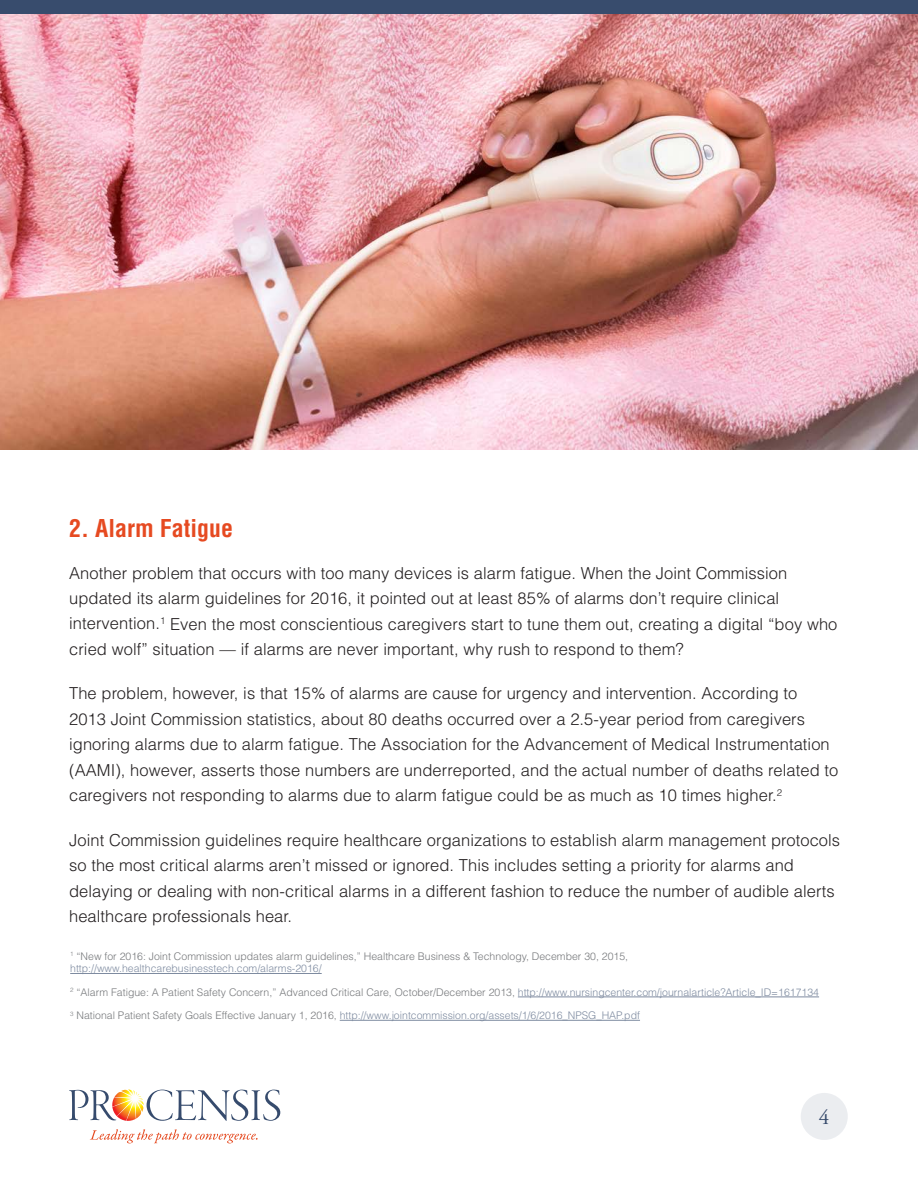
<style>
.page{position:relative;width:918px;height:1188px;background:#fff}
.page>*{position:absolute;margin:0;border:0;box-sizing:border-box;transform-origin:0 0}
.t1{font:700 condensed 24px "Helvetica LT Std";color:#e64a21}
.t2{font:21px "Adobe Garamond Pro";color:#384c6d}
.t3{font:300 16.5px/25.5px "Helvetica LT Std";letter-spacing:.005em;color:#231f20}
.t4{font:300 10.5px/12.6px "Helvetica LT Std";color:#76787b}
.t5{font:300 10.5px "Helvetica LT Std";color:#7e8ba0}
.s1{color:#7e8ba0}
.s2{color:#76787b}
</style>
<div class="page">
<div style="left:801px;top:1093px;width:47px;height:47px;background:#ebedf0;border-radius:50%"></div>
<svg style="left:69px;top:1089px;width:211px;height:32px"></svg>
<svg style="left:90px;top:1129px;width:168px;height:14px"></svg>
<img style="left:1px;top:14px;width:917px;height:435px">
<div style="left:1px;top:1px;width:917px;height:13px;background:#384c6d"></div>
<hr style="left:70px;top:973px;width:252px;height:1px;background:#7e8ba0">
<hr style="left:518px;top:997px;width:301px;height:1px;background:#7e8ba0">
<hr style="left:340px;top:1020px;width:300px;height:1px;background:#7e8ba0">
<p class="t1" style="left:69px;top:513px;width:166px">2. Alarm Fatigue</p>
<p class="t3" style="left:69px;top:560px;width:770px">Another problem that occurs with too many devices is alarm fatigue. When the Joint Commission updated its alarm guidelines for 2016, it pointed out at least 85% of alarms don’t require clinical intervention.<sup>1</sup> Even the most conscientious caregivers start to tune them out, creating a digital “boy who cried wolf” situation — if alarms are never important, why rush to respond to them?</p>
<p class="t3" style="left:69px;top:681px;width:771px">The problem, however, is that 15% of alarms are cause for urgency and intervention. According to 2013 Joint Commission statistics, about 80 deaths occurred over a 2.5-year period from caregivers ignoring alarms due to alarm fatigue. The Association for the Advancement of Medical Instrumentation (AAMI), however, asserts those numbers are underreported, and the actual number of deaths related to caregivers not responding to alarms due to alarm fatigue could be as much as 10 times higher.<sup>2</sup></p>
<p class="t3" style="left:69px;top:827px;width:773px">Joint Commission guidelines require healthcare organizations to establish alarm management protocols so the most critical alarms aren’t missed or ignored. This includes setting a priority for alarms and delaying or dealing with non-critical alarms in a different fashion to reduce the number of audible alerts healthcare professionals hear.</p>
<p class="t4" style="left:70px;top:950px;width:559px"><sup>1</sup> “New for 2016: Joint Commission updates alarm guidelines,” Healthcare Business &amp; Technology, December 30, 2015, <span class="s1">http://www.healthcarebusinesstech.com/alarms-2016/</span></p>
<p class="t4" style="left:70px;top:986px;width:750px"><sup>2</sup> “Alarm Fatigue: A Patient Safety Concern,” Advanced Critical Care, October/December 2013, <span class="s1">http://www.nursingcenter.com/journalarticle?Article_ID=1617134</span></p>
<p class="t5" style="left:70px;top:1009px;width:571px"><sup>3</sup> <span class="s2">National Patient Safety Goals Effective January 1, 2016,</span> http://www.jointcommission.org/assets/1/6/2016_NPSG_HAP.pdf</p>
<p class="t2" style="left:819px;top:1105px;width:12px">4</p>
</div>
